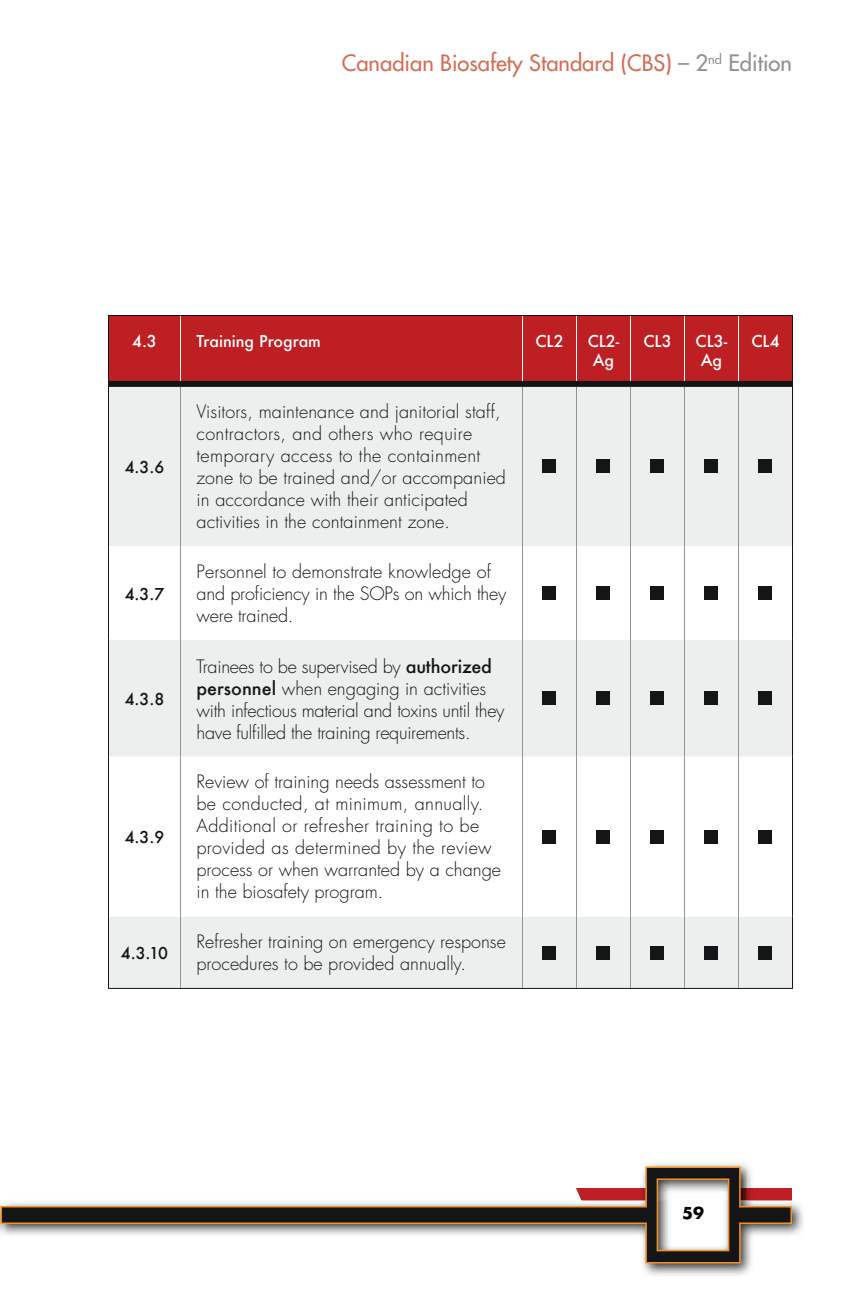
<style>
.page{position:relative;width:864px;height:1296px;background:#fff}
.page>*{position:absolute;margin:0;border:0;box-sizing:border-box;transform-origin:0 0}
.t1{font:22px "Futura";color:#d36f56}
.t2{font:300 18px/22px "Futura";letter-spacing:.005em;color:#141517}
.t3{font:300 18px/22px "Futura";letter-spacing:-.015em;color:#141517}
.t4{font:500 16px/19.2px "Futura";color:#fff;text-align:center}
.t5{font:500 16px "Futura";color:#141517}
.t6{font:700 16px "Futura";color:#141517}
.s1{color:#8f9195}
.s2{font-weight:500}
</style>
<div class="page">
<img style="left:644px;top:1203px;width:159px;height:73px">
<svg style="left:0;top:1166px;width:793px;height:98px"></svg>
<svg style="left:576px;top:1178px;width:216px;height:91px"></svg>
<div style="left:109px;top:316px;width:683px;height:65px;background:#bd1f23"></div>
<div style="left:109px;top:387px;width:683px;height:601px;background:#edefef"></div>
<svg style="left:109px;top:546px;width:683px;height:370px"></svg>
<hr style="left:108px;top:315px;width:72px;height:1px;background:#141517">
<hr style="left:108px;top:316px;width:1px;height:68px;background:#141517">
<hr style="left:180px;top:315px;width:613px;height:1px;background:#141517">
<hr style="left:792px;top:316px;width:1px;height:68px;background:#141517">
<hr style="left:180px;top:316px;width:1px;height:65px;background:#fff">
<hr style="left:522px;top:316px;width:1px;height:65px;background:#fff">
<hr style="left:576px;top:316px;width:1px;height:65px;background:#fff">
<hr style="left:630px;top:316px;width:1px;height:65px;background:#fff">
<hr style="left:684px;top:316px;width:1px;height:65px;background:#fff">
<hr style="left:738px;top:316px;width:1px;height:65px;background:#fff">
<div style="left:109px;top:381px;width:683px;height:6px;background:#141517"></div>
<hr style="left:108px;top:384px;width:1px;height:162px;background:#141517">
<hr style="left:792px;top:384px;width:1px;height:162px;background:#141517">
<hr style="left:108px;top:546px;width:1px;height:94px;background:#141517">
<hr style="left:792px;top:546px;width:1px;height:94px;background:#141517">
<hr style="left:108px;top:640px;width:1px;height:117px;background:#141517">
<hr style="left:792px;top:640px;width:1px;height:117px;background:#141517">
<hr style="left:108px;top:757px;width:1px;height:159px;background:#141517">
<hr style="left:792px;top:757px;width:1px;height:159px;background:#141517">
<hr style="left:108px;top:916px;width:1px;height:72px;background:#141517">
<hr style="left:792px;top:916px;width:1px;height:72px;background:#141517">
<hr style="left:108px;top:988px;width:685px;height:1px;background:#141517">
<hr style="left:180px;top:387px;width:1px;height:159px;background:#8f9195">
<hr style="left:522px;top:387px;width:1px;height:159px;background:#8f9195">
<hr style="left:576px;top:387px;width:1px;height:159px;background:#8f9195">
<hr style="left:630px;top:387px;width:1px;height:159px;background:#8f9195">
<hr style="left:684px;top:387px;width:1px;height:159px;background:#8f9195">
<hr style="left:738px;top:387px;width:1px;height:159px;background:#8f9195">
<hr style="left:180px;top:546px;width:1px;height:94px;background:#8f9195">
<hr style="left:522px;top:546px;width:1px;height:94px;background:#8f9195">
<hr style="left:576px;top:546px;width:1px;height:94px;background:#8f9195">
<hr style="left:630px;top:546px;width:1px;height:94px;background:#8f9195">
<hr style="left:684px;top:546px;width:1px;height:94px;background:#8f9195">
<hr style="left:738px;top:546px;width:1px;height:94px;background:#8f9195">
<hr style="left:180px;top:640px;width:1px;height:117px;background:#8f9195">
<hr style="left:522px;top:640px;width:1px;height:117px;background:#8f9195">
<hr style="left:576px;top:640px;width:1px;height:117px;background:#8f9195">
<hr style="left:630px;top:640px;width:1px;height:117px;background:#8f9195">
<hr style="left:684px;top:640px;width:1px;height:117px;background:#8f9195">
<hr style="left:738px;top:640px;width:1px;height:117px;background:#8f9195">
<hr style="left:180px;top:757px;width:1px;height:159px;background:#8f9195">
<hr style="left:522px;top:757px;width:1px;height:159px;background:#8f9195">
<hr style="left:576px;top:757px;width:1px;height:159px;background:#8f9195">
<hr style="left:630px;top:757px;width:1px;height:159px;background:#8f9195">
<hr style="left:684px;top:757px;width:1px;height:159px;background:#8f9195">
<hr style="left:738px;top:757px;width:1px;height:159px;background:#8f9195">
<hr style="left:180px;top:916px;width:1px;height:72px;background:#8f9195">
<hr style="left:522px;top:916px;width:1px;height:72px;background:#8f9195">
<hr style="left:576px;top:916px;width:1px;height:72px;background:#8f9195">
<hr style="left:630px;top:916px;width:1px;height:72px;background:#8f9195">
<hr style="left:684px;top:916px;width:1px;height:72px;background:#8f9195">
<hr style="left:738px;top:916px;width:1px;height:72px;background:#8f9195">
<div style="left:543px;top:460px;width:13px;height:13px;background:#141517"></div>
<div style="left:597px;top:460px;width:13px;height:13px;background:#141517"></div>
<div style="left:651px;top:460px;width:13px;height:13px;background:#141517"></div>
<div style="left:705px;top:460px;width:13px;height:13px;background:#141517"></div>
<div style="left:759px;top:460px;width:13px;height:13px;background:#141517"></div>
<div style="left:543px;top:586px;width:13px;height:14px;background:#141517"></div>
<div style="left:597px;top:586px;width:13px;height:14px;background:#141517"></div>
<div style="left:651px;top:586px;width:13px;height:14px;background:#141517"></div>
<div style="left:705px;top:586px;width:13px;height:14px;background:#141517"></div>
<div style="left:759px;top:586px;width:13px;height:14px;background:#141517"></div>
<div style="left:543px;top:692px;width:13px;height:13px;background:#141517"></div>
<div style="left:597px;top:692px;width:13px;height:13px;background:#141517"></div>
<div style="left:651px;top:692px;width:13px;height:13px;background:#141517"></div>
<div style="left:705px;top:692px;width:13px;height:13px;background:#141517"></div>
<div style="left:759px;top:692px;width:13px;height:13px;background:#141517"></div>
<div style="left:543px;top:830px;width:13px;height:13px;background:#141517"></div>
<div style="left:597px;top:830px;width:13px;height:13px;background:#141517"></div>
<div style="left:651px;top:830px;width:13px;height:13px;background:#141517"></div>
<div style="left:705px;top:830px;width:13px;height:13px;background:#141517"></div>
<div style="left:759px;top:830px;width:13px;height:13px;background:#141517"></div>
<div style="left:543px;top:946px;width:13px;height:13px;background:#141517"></div>
<div style="left:597px;top:946px;width:13px;height:13px;background:#141517"></div>
<div style="left:651px;top:946px;width:13px;height:13px;background:#141517"></div>
<div style="left:705px;top:946px;width:13px;height:13px;background:#141517"></div>
<div style="left:759px;top:946px;width:13px;height:13px;background:#141517"></div>
<p class="t1" style="left:342px;top:52px;width:452px">Canadian Biosafety Standard (CBS) <span class="s1">– 2</span><sup>nd</sup> <span class="s1">Edition</span></p>
<p class="t4" style="left:132px;top:331px;width:26px">4.3</p>
<p class="t4" style="left:196px;top:331px;width:126px">Training Program</p>
<p class="t4" style="left:535px;top:331px;width:30px">CL2</p>
<p class="t4" style="left:588px;top:331px;width:33px">CL2-<br>Ag</p>
<p class="t4" style="left:643px;top:331px;width:30px">CL3</p>
<p class="t4" style="left:696px;top:331px;width:33px">CL3-<br>Ag</p>
<p class="t4" style="left:751px;top:331px;width:30px">CL4</p>
<p class="t5" style="left:125px;top:456px;width:41px">4.3.6</p>
<p class="t5" style="left:125px;top:583px;width:41px">4.3.7</p>
<p class="t5" style="left:125px;top:688px;width:41px">4.3.8</p>
<p class="t5" style="left:125px;top:827px;width:41px">4.3.9</p>
<p class="t5" style="left:121px;top:942px;width:49px">4.3.10</p>
<p class="t2" style="left:196px;top:402px;width:311px">Visitors, maintenance and janitorial staff, contractors, and others who require temporary access to the containment zone to be trained and/or accompanied in accordance with their anticipated activities in the containment zone.</p>
<p class="t2" style="left:196px;top:562px;width:312px">Personnel to demonstrate knowledge of and proficiency in the SOPs on which they were trained.</p>
<p class="t3" style="left:196px;top:657px;width:310px">Trainees to be supervised by <span class="s2">authorized personnel</span> when engaging in activities with infectious material and toxins until they have fulfilled the training requirements.</p>
<p class="t2" style="left:196px;top:772px;width:306px">Review of training needs assessment to be conducted, at minimum, annually.<br>Additional or refresher training to be provided as determined by the review process or when warranted by a change in the biosafety program.</p>
<p class="t2" style="left:196px;top:932px;width:311px">Refresher training on emergency response procedures to be provided annually.</p>
<p class="t6" style="left:682px;top:1205px;width:23px">59</p>
</div>
